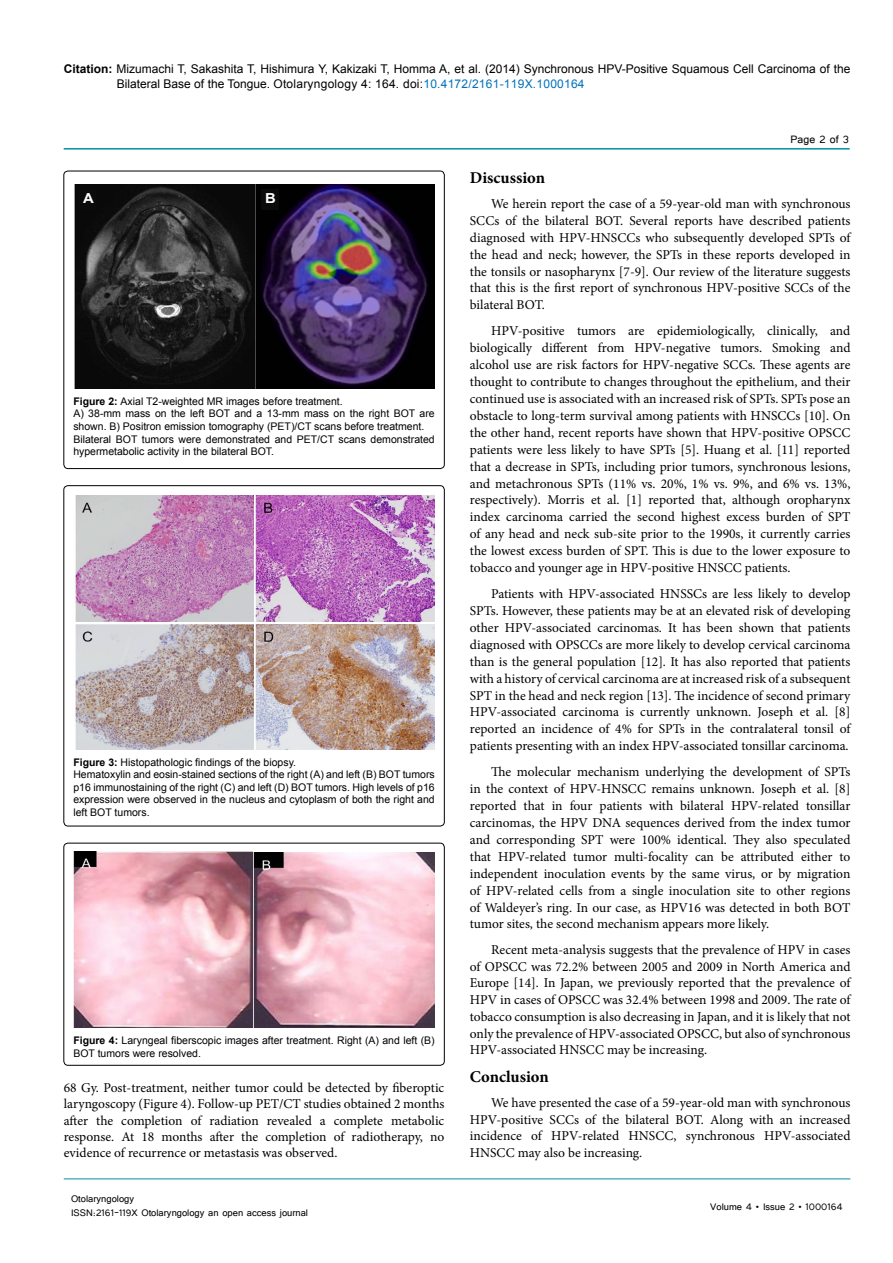
<style>
.page{position:relative;width:893px;height:1263px;background:#fff}
.page>*{position:absolute;margin:0;border:0;box-sizing:border-box;transform-origin:0 0}
.t1{font:700 16.5px "Minion Pro";color:#000}
.t2{font:700 13.8px "Arial";color:#fff;scale:1.07 1}
.t3{font:13.5px/17px "Minion Pro";color:#000;text-align:justify}
.t4{font:13.5px "Tunga";color:#000}
.t5{font:12px/15px "Arial";color:#000}
.t6{font:12px/14.4px "Tunga";color:#000}
.t7{font:10.5px/12.6px "Arial";color:#000}
.s1{font-weight:700}
.s2{color:#0072bc}
</style>
<div class="page">
<hr style="left:64px;top:148px;width:786px;height:2px;background:#008da2">
<hr style="left:64px;top:1179px;width:786px;height:1px;background:#008da2">
<div style="left:64px;top:171px;width:380px;height:298px;border:1px solid #000;border-radius:4px"></div>
<img style="left:74px;top:184px;width:361px;height:205px">
<div style="left:78px;top:189px;width:18px;height:21px;background:#0b0b0b"></div>
<div style="left:261px;top:189px;width:17px;height:21px;background:#0b0b0b"></div>
<div style="left:64px;top:843px;width:380px;height:222px;border:1px solid #000;border-radius:4px"></div>
<img style="left:73px;top:852px;width:362px;height:176px">
<div style="left:64px;top:486px;width:380px;height:340px;border:1px solid #000;border-radius:4px"></div>
<img style="left:75px;top:496px;width:360px;height:125px">
<img style="left:75px;top:624px;width:360px;height:125px">
<p class="t5" style="left:117px;top:61px;width:735px;text-indent:-53px"><span class="s1">Citation:</span> Mizumachi T, Sakashita T, Hishimura Y, Kakizaki T, Homma A, et al. (2014) Synchronous HPV-Positive Squamous Cell Carcinoma of the<br>Bilateral Base of the Tongue. Otolaryngology 4: 164. doi:<span class="s2">10.4172/2161-119X.1000164</span></p>
<p class="t2" style="left:83px;top:189px;width:12px">A</p>
<p class="t2" style="left:265px;top:189px;width:12px">B</p>
<p class="t7" style="left:73px;top:395px;width:363px"><span class="s1">Figure 2:</span> Axial T2-weighted MR images before treatment.<br>A) 38-mm mass on the left BOT and a 13-mm mass on the right BOT are shown. B) Positron emission tomography (PET)/CT scans before treatment.<br>Bilateral BOT tumors were demonstrated and PET/CT scans demonstrated hypermetabolic activity in the bilateral BOT.</p>
<p class="t7" style="left:73px;top:756px;width:363px"><span class="s1">Figure 3:</span> Histopathologic findings of the biopsy.<br>Hematoxylin and eosin-stained sections of the right (A) and left (B) BOT tumors p16 immunostaining of the right (C) and left (D) BOT tumors. High levels of p16 expression were observed in the nucleus and cytoplasm of both the right and left BOT tumors.</p>
<p class="t7" style="left:73px;top:1034px;width:363px"><span class="s1">Figure 4:</span> Laryngeal fiberscopic images after treatment. Right (A) and left (B)<br>BOT tumors were resolved.</p>
<p class="t3" style="left:64px;top:1080px;width:382px;line-height:16.2px">68 Gy. Post-treatment, neither tumor could be detected by fiberoptic laryngoscopy (Figure 4). Follow-up PET/CT studies obtained 2 months after the completion of radiation revealed a complete metabolic response. At 18 months after the completion of radiotherapy, no evidence of recurrence or metastasis was observed.</p>
<p class="t6" style="left:71px;top:1190px;width:239px">Otolaryngology<br>ISSN:2161-119X Otolaryngology an open access journal</p>
<p class="t4" style="left:791px;top:131px;width:60px">Page 2 of 3</p>
<p class="t1" style="left:470px;top:166px;width:77px">Discussion</p>
<p class="t3" style="left:470px;top:195px;width:382px;text-indent:21px">We herein report the case of a 59-year-old man with synchronous SCCs of the bilateral BOT. Several reports have described patients diagnosed with HPV-HNSCCs who subsequently developed SPTs of the head and neck; however, the SPTs in these reports developed in the tonsils or nasopharynx [7-9]. Our review of the literature suggests that this is the first report of synchronous HPV-positive SCCs of the bilateral BOT.</p>
<p class="t3" style="left:470px;top:322px;width:382px;text-indent:21px">HPV-positive tumors are epidemiologically, clinically, and biologically different from HPV-negative tumors. Smoking and alcohol use are risk factors for HPV-negative SCCs. These agents are thought to contribute to changes throughout the epithelium, and their continued use is associated with an increased risk of SPTs. SPTs pose an obstacle to long-term survival among patients with HNSCCs [10]. On the other hand, recent reports have shown that HPV-positive OPSCC patients were less likely to have SPTs [5]. Huang et al. [11] reported that a decrease in SPTs, including prior tumors, synchronous lesions, and metachronous SPTs (11% vs. 20%, 1% vs. 9%, and 6% vs. 13%, respectively). Morris et al. [1] reported that, although oropharynx index carcinoma carried the second highest excess burden of SPT of any head and neck sub-site prior to the 1990s, it currently carries the lowest excess burden of SPT. This is due to the lower exposure to tobacco and younger age in HPV-positive HNSCC patients.</p>
<p class="t3" style="left:470px;top:585px;width:382px;text-indent:21px">Patients with HPV-associated HNSSCs are less likely to develop SPTs. However, these patients may be at an elevated risk of developing other HPV-associated carcinomas. It has been shown that patients diagnosed with OPSCCs are more likely to develop cervical carcinoma than is the general population [12]. It has also reported that patients with a history of cervical carcinoma are at increased risk of a subsequent SPT in the head and neck region [13]. The incidence of second primary HPV-associated carcinoma is currently unknown. Joseph et al. [8] reported an incidence of 4% for SPTs in the contralateral tonsil of patients presenting with an index HPV-associated tonsillar carcinoma.</p>
<p class="t3" style="left:470px;top:763px;width:382px;text-indent:21px">The molecular mechanism underlying the development of SPTs in the context of HPV-HNSCC remains unknown. Joseph et al. [8] reported that in four patients with bilateral HPV-related tonsillar carcinomas, the HPV DNA sequences derived from the index tumor and corresponding SPT were 100% identical. They also speculated that HPV-related tumor multi-focality can be attributed either to independent inoculation events by the same virus, or by migration of HPV-related cells from a single inoculation site to other regions of Waldeyer’s ring. In our case, as HPV16 was detected in both BOT tumor sites, the second mechanism appears more likely.</p>
<p class="t3" style="left:470px;top:941px;width:382px;text-indent:21px">Recent meta-analysis suggests that the prevalence of HPV in cases of OPSCC was 72.2% between 2005 and 2009 in North America and Europe [14]. In Japan, we previously reported that the prevalence of HPV in cases of OPSCC was 32.4% between 1998 and 2009. The rate of tobacco consumption is also decreasing in Japan, and it is likely that not only the prevalence of HPV-associated OPSCC, but also of synchronous HPV-associated HNSCC may be increasing.</p>
<p class="t1" style="left:470px;top:1065px;width:81px">Conclusion</p>
<p class="t3" style="left:470px;top:1095px;width:382px;line-height:16.5px;text-indent:21px">We have presented the case of a 59-year-old man with synchronous HPV-positive SCCs of the bilateral BOT. Along with an increased incidence of HPV-related HNSCC, synchronous HPV-associated HNSCC may also be increasing.</p>
<p class="t6" style="left:710px;top:1199px;width:134px">Volume 4 • Issue 2 • 1000164</p>
</div>
